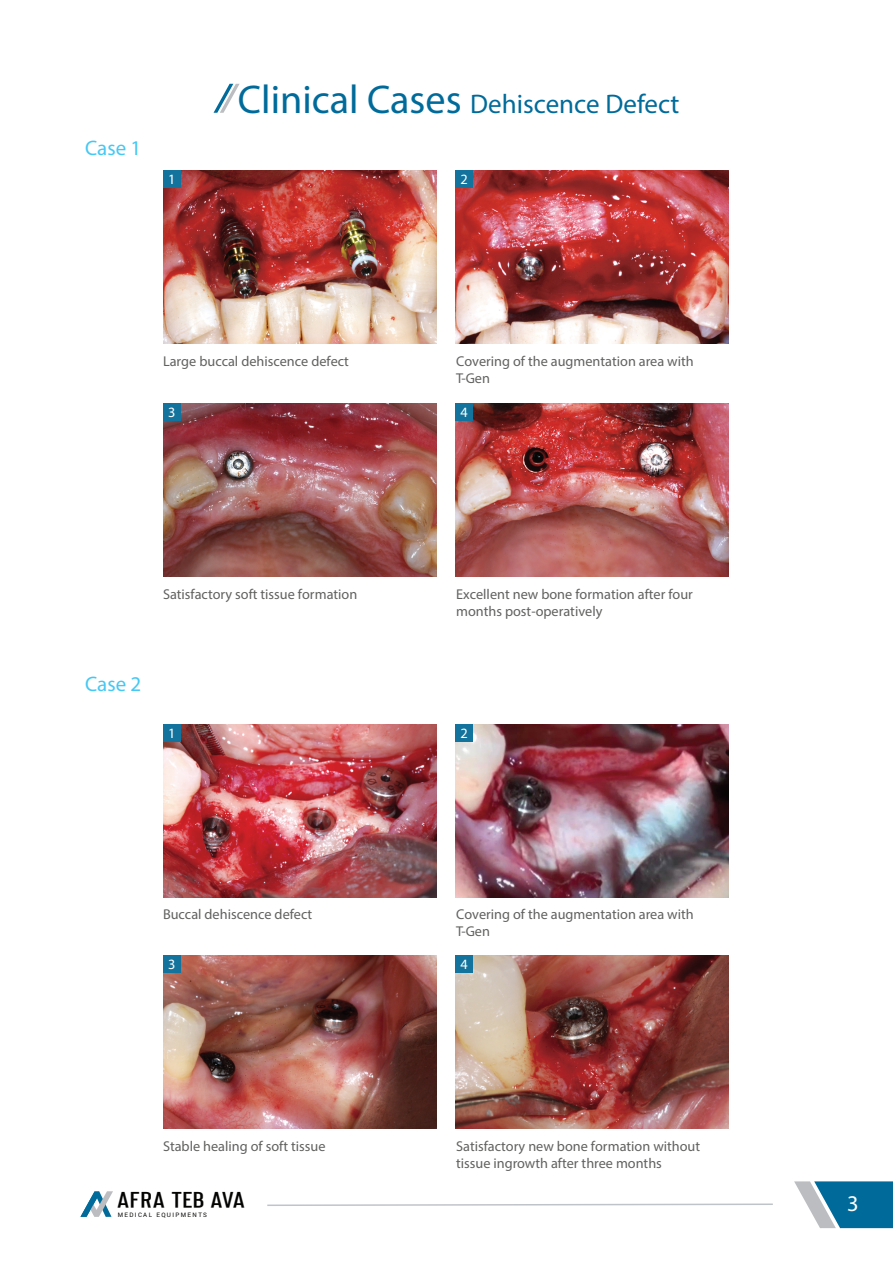
<style>
.page{position:relative;width:893px;height:1263px;background:#fff}
.page>*{position:absolute;margin:0;border:0;box-sizing:border-box;transform-origin:0 0}
.t1{font:27px "Myriad Pro";color:#006b9a}
.t2{font:22.5px "Myriad Pro";color:#fff}
.t3{font:21px "Myriad Pro";color:#45c8f4}
.t4{font:700 21px "Merhique";letter-spacing:.025em;color:#040503}
.t5{font:14.25px/17.1px "Myriad Pro";color:#616160}
.t6{font:14.25px "Myriad Pro";color:#fff}
.t7{font:6.9px "Yantramanav";letter-spacing:.2em;color:#050504}
.s1{font-size:40.2px}
</style>
<div class="page">
<img style="left:164px;top:171px;width:272px;height:173px">
<img style="left:456px;top:171px;width:272px;height:173px">
<img style="left:164px;top:403px;width:272px;height:173px">
<img style="left:456px;top:403px;width:272px;height:173px">
<img style="left:164px;top:724px;width:272px;height:173px">
<img style="left:456px;top:724px;width:272px;height:173px">
<img style="left:164px;top:955px;width:272px;height:173px">
<img style="left:456px;top:955px;width:272px;height:173px">
<div style="left:164px;top:171px;width:17px;height:17px;background:#13739d"></div>
<div style="left:164px;top:403px;width:17px;height:17px;background:#13739d"></div>
<div style="left:456px;top:171px;width:17px;height:17px;background:#13739d"></div>
<div style="left:456px;top:403px;width:17px;height:17px;background:#13739d"></div>
<div style="left:164px;top:724px;width:17px;height:17px;background:#13739d"></div>
<div style="left:164px;top:955px;width:17px;height:17px;background:#13739d"></div>
<div style="left:456px;top:724px;width:17px;height:17px;background:#13739d"></div>
<div style="left:456px;top:955px;width:17px;height:17px;background:#13739d"></div>
<svg style="left:214px;top:84px;width:26px;height:29px"></svg>
<svg style="left:267px;top:1203px;width:506px;height:3px"></svg>
<svg style="left:794px;top:1181px;width:99px;height:47px"></svg>
<svg style="left:80px;top:1191px;width:33px;height:26px"></svg>
<h3 class="t3" style="left:85px;top:135px;width:58px">Case 1</h3>
<p class="t6" style="left:168px;top:171px;width:9px">1</p>
<h1 class="t1" style="left:238px;top:87px;width:443px"><span class="s1">Clinical Cases</span> Dehiscence Defect</h1>
<p class="t6" style="left:460px;top:171px;width:9px">2</p>
<p class="t5" style="left:163px;top:352px;width:187px">Large buccal dehiscence defect</p>
<p class="t5" style="left:456px;top:352px;width:239px">Covering of the augmentation area with<br>T-Gen</p>
<p class="t6" style="left:168px;top:403px;width:9px">3</p>
<p class="t6" style="left:460px;top:403px;width:9px">4</p>
<h3 class="t3" style="left:85px;top:671px;width:58px">Case 2</h3>
<p class="t5" style="left:163px;top:586px;width:196px">Satisfactory soft tissue formation</p>
<p class="t5" style="left:456px;top:586px;width:238px">Excellent new bone formation after four months post-operatively</p>
<p class="t6" style="left:168px;top:724px;width:9px">1</p>
<p class="t6" style="left:460px;top:724px;width:9px">2</p>
<p class="t5" style="left:163px;top:906px;width:151px">Buccal dehiscence defect</p>
<p class="t6" style="left:168px;top:955px;width:9px">3</p>
<p class="t5" style="left:456px;top:906px;width:239px">Covering of the augmentation area with<br>T-Gen</p>
<p class="t6" style="left:460px;top:955px;width:9px">4</p>
<p class="t5" style="left:163px;top:1138px;width:164px">Stable healing of soft tissue</p>
<p class="t5" style="left:456px;top:1138px;width:246px">Satisfactory new bone formation without tissue ingrowth after three months</p>
<h3 class="t4" style="left:117px;top:1191px;width:130px">AFRA TEB AVA</h3>
<p class="t7" style="left:118px;top:1210px;width:91px">MEDICAL EQUIPMENTS</p>
<h2 class="t2" style="left:847px;top:1190px;width:13px">3</h2>
</div>
